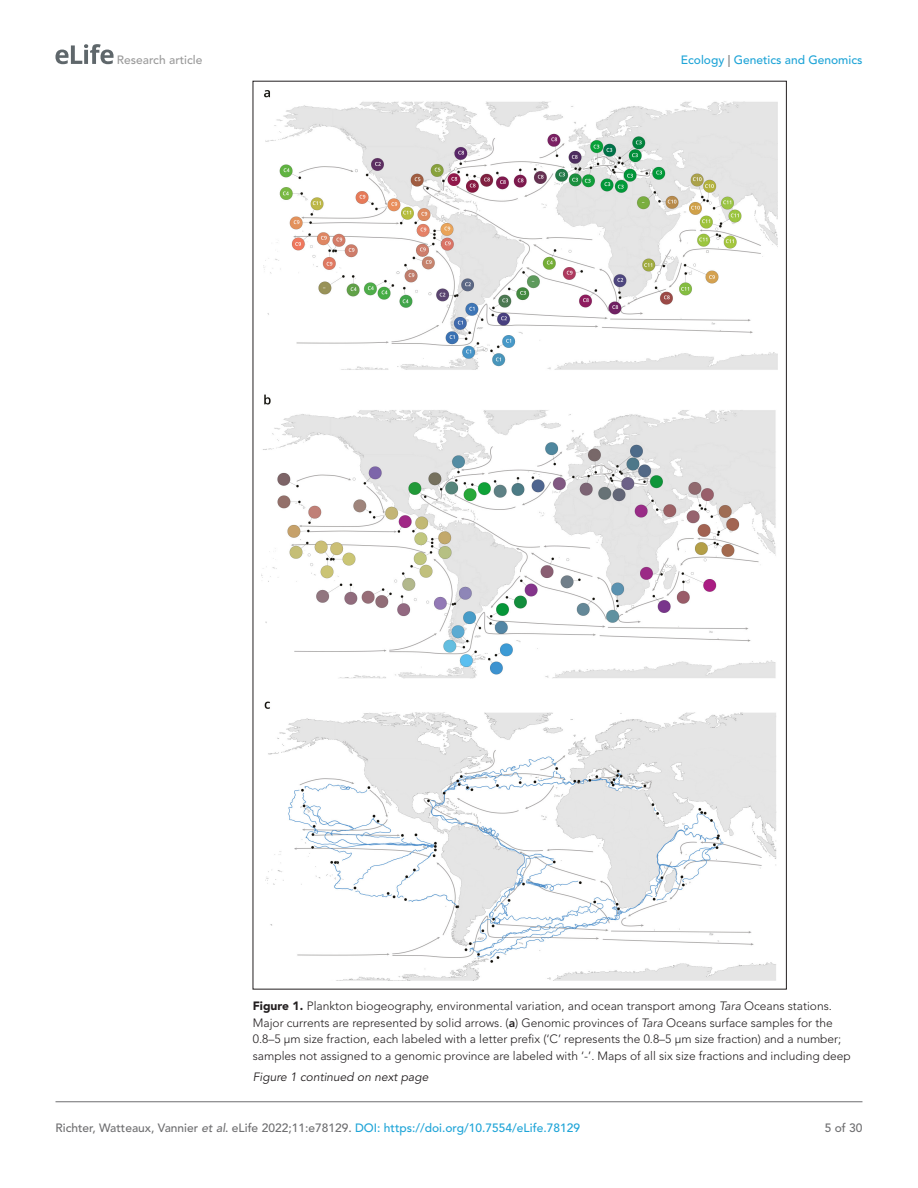
<style>
.page{position:relative;width:918px;height:1188px;background:#fff}
.page>*{position:absolute;margin:0;border:0;box-sizing:border-box;transform-origin:0 0}
.t1{font:300 12px/16.5px "Avenir LT Std";color:#231f20}
.t2{font:500 12px "Avenir LT Std";color:#6e6e70}
.t3{font:500 12px "Avenir LT Std";color:#1ea4d7}
.t4{font:italic 12px "Avenir LT Std";color:#231f20}
.t5{font:500 12px "Avenir LT Std";color:#9a9a9a}
.s1{color:#6e6e70}
.s2{font-weight:900}
.s3{font-style:italic}
.s4{font-weight:800}
.s5{color:#1ea4d7}
</style>
<div class="page">
<svg style="left:55px;top:44px;width:59px;height:20px"></svg>
<hr style="left:56px;top:1101px;width:806px;height:1px;background:#6e6e70">
<img style="left:262px;top:90px;width:515px;height:890px">
<p class="t5" style="left:117px;top:53px;width:87px">Research article</p>
<p class="t3" style="left:681px;top:53px;width:183px">Ecology <span class="s1">|</span> Genetics and Genomics</p>
<p class="t1" style="left:253px;top:998px;width:600px"><span class="s2">Figure 1.</span> Plankton biogeography, environmental variation, and ocean transport among <span class="s3">Tara</span> Oceans stations.<br>Major currents are represented by solid arrows. (<span class="s4">a</span>) Genomic provinces of <span class="s3">Tara</span> Oceans surface samples for the 0.8–5 µm size fraction, each labeled with a letter prefix (‘C’ represents the 0.8–5 µm size fraction) and a number; samples not assigned to a genomic province are labeled with ‘-’. Maps of all six size fractions and including deep</p>
<p class="t4" style="left:253px;top:1070px;width:177px">Figure 1 continued on next page</p>
<p class="t2" style="left:56px;top:1121px;width:526px">Richter, Watteaux, Vannier <span class="s3">et al</span>. eLife 2022;11:e78129. <span class="s5">DOI: https://doi.org/10.7554/eLife.78129</span></p>
<p class="t2" style="left:825px;top:1121px;width:39px">5 of 30</p>
</div>
